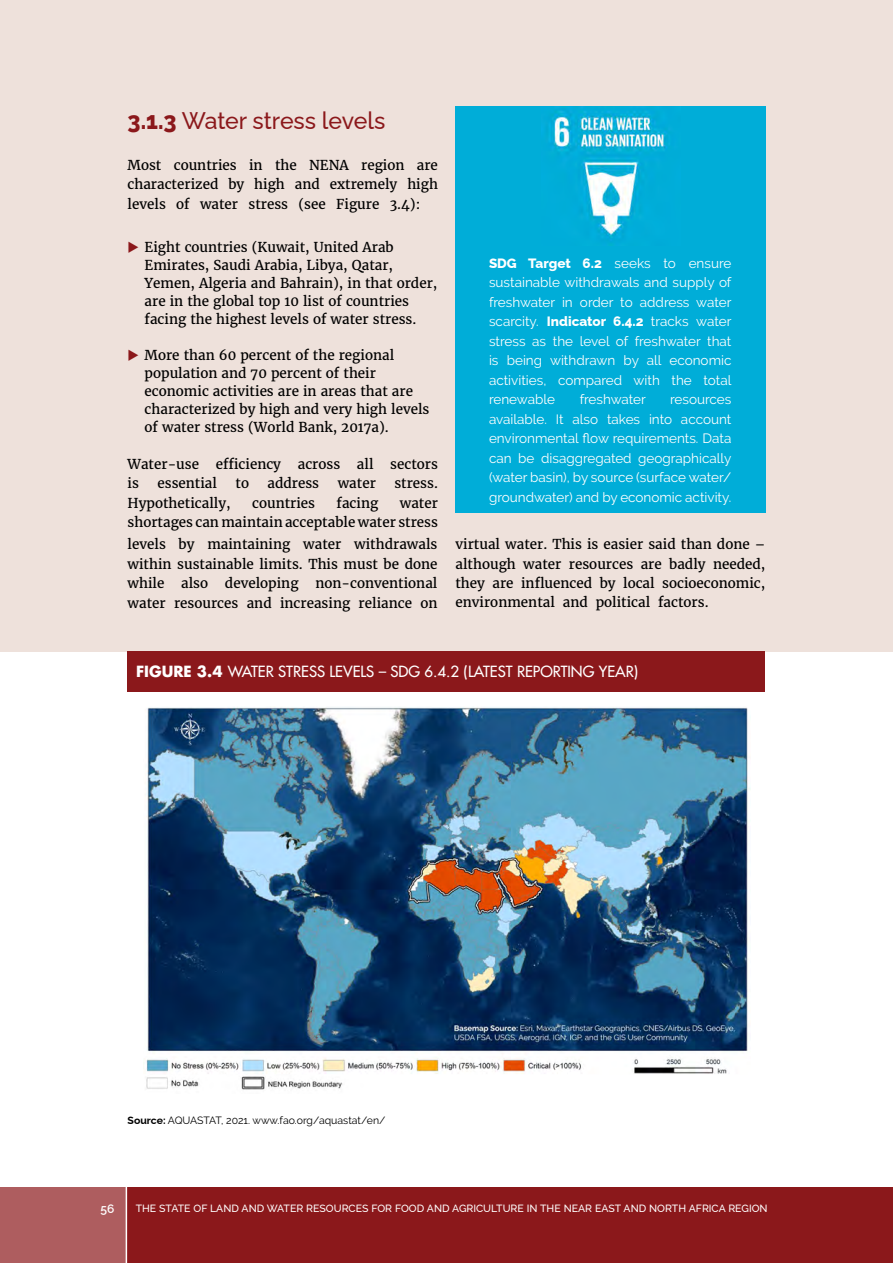
<style>
.page{position:relative;width:893px;height:1263px;background:#fff}
.page>*{position:absolute;margin:0;border:0;box-sizing:border-box;transform-origin:0 0}
.t1{font:500 24px "Raleway";color:#8b181b;scale:.96 1}
.t2{font:500 15px "Futura Std";color:#fff}
.t3{font:13.5px/19.5px "Merriweather";color:#000;text-align:justify}
.t4{font:13.5px/19.5px "Raleway";color:#fff;text-align:justify}
.t5{font:600 12px "Raleway";color:#fff}
.t6{font:500 10.5px "Raleway";color:#fff}
.t7{font:10.5px "Raleway";color:#000}
.s1{font-weight:800}
.s2{font-weight:700}
</style>
<div class="page">
<div style="left:0;top:0;width:893px;height:1187px;background:#eee1db"></div>
<div style="left:127px;top:1187px;width:766px;height:76px;background:#8b181b"></div>
<div style="left:0;top:1187px;width:127px;height:76px;background:#ae5d5f"></div>
<hr style="left:126px;top:1186px;width:1px;height:77px;background:#fff">
<div style="left:0;top:652px;width:893px;height:534px;background:#fff"></div>
<div style="left:455px;top:106px;width:310px;height:407px;background:#00add8"></div>
<img style="left:550px;top:106px;width:120px;height:139px">
<div style="left:128px;top:652px;width:637px;height:40px;background:#8b181b"></div>
<img style="left:146px;top:707px;width:605px;height:383px">
<h1 class="t1" style="left:128px;top:101px;width:270px"><span class="s1">3.1.3</span> Water stress levels</h1>
<p class="t3" style="left:128px;top:155px;width:312px">Most countries in the NENA region are characterized by high and extremely high levels of water stress (see Figure 3.4):</p>
<p class="t3" style="left:145px;top:238px;width:294px;line-height:18px;text-align:left">Eight countries (Kuwait, United Arab Emirates, Saudi Arabia, Libya, Qatar, Yemen, Algeria and Bahrain), in that order, are in the global top 10 list of countries facing the highest levels of water stress.</p>
<p class="t3" style="left:145px;top:346px;width:286px;line-height:18px;text-align:left">More than 60 percent of the regional population and 70 percent of their economic activities are in areas that are characterized by high and very high levels of water stress (World Bank, 2017a).</p>
<p class="t3" style="left:128px;top:454px;width:312px">Water-use efficiency across all sectors is</p>
<p class="t3" style="left:157px;top:473px;width:61px">essential</p>
<p class="t3" style="left:236px;top:473px;width:15px">to</p>
<p class="t3" style="left:268px;top:473px;width:53px">address</p>
<p class="t3" style="left:338px;top:473px;width:40px">water</p>
<p class="t3" style="left:394px;top:473px;width:45px">stress.</p>
<p class="t3" style="left:128px;top:493px;width:105px">Hypothetically,</p>
<p class="t3" style="left:252px;top:493px;width:65px">countries</p>
<p class="t3" style="left:337px;top:493px;width:43px">facing</p>
<p class="t3" style="left:128px;top:493px;width:312px;text-align:right">water<br>shortages can maintain acceptable water stress</p>
<p class="t4" style="left:489px;top:253px;width:244px"><span class="s1">SDG Target 6.2</span> seeks to ensure sustainable withdrawals and supply of freshwater in order to address water scarcity. <span class="s1">Indicator 6.4.2</span> tracks water stress as the level of freshwater that is being withdrawn by all economic activities, compared with the total renewable</p>
<p class="t4" style="left:580px;top:390px;width:68px">freshwater</p>
<p class="t4" style="left:489px;top:390px;width:244px;text-indent:181px">resources available. It also takes into account environmental flow requirements. Data can be disaggregated geographically (water basin), by source (surface water/ groundwater) and by economic activity.</p>
<p class="t3" style="left:128px;top:534px;width:311px">levels by maintaining water withdrawals within sustainable limits. This must be done while also developing non-conventional water resources and increasing reliance on</p>
<p class="t3" style="left:455px;top:534px;width:311px">virtual water. This is easier said than done – although water resources are badly needed, they are influenced by local socioeconomic, environmental and political factors.</p>
<p class="t2" style="left:136px;top:662px;width:504px"><span class="s2">FIGURE 3.4</span> WATER STRESS LEVELS – SDG 6.4.2 (LATEST REPORTING YEAR)</p>
<p class="t7" style="left:128px;top:1114px;width:260px"><span class="s2">Source:</span> AQUASTAT, 2021. www.fao.org/aquastat/en/</p>
<p class="t5" style="left:101px;top:1199px;width:15px">56</p>
<p class="t6" style="left:136px;top:1200px;width:633px">THE STATE OF LAND AND WATER RESOURCES FOR FOOD AND AGRICULTURE IN THE NEAR EAST AND NORTH AFRICA REGION</p>
</div>
